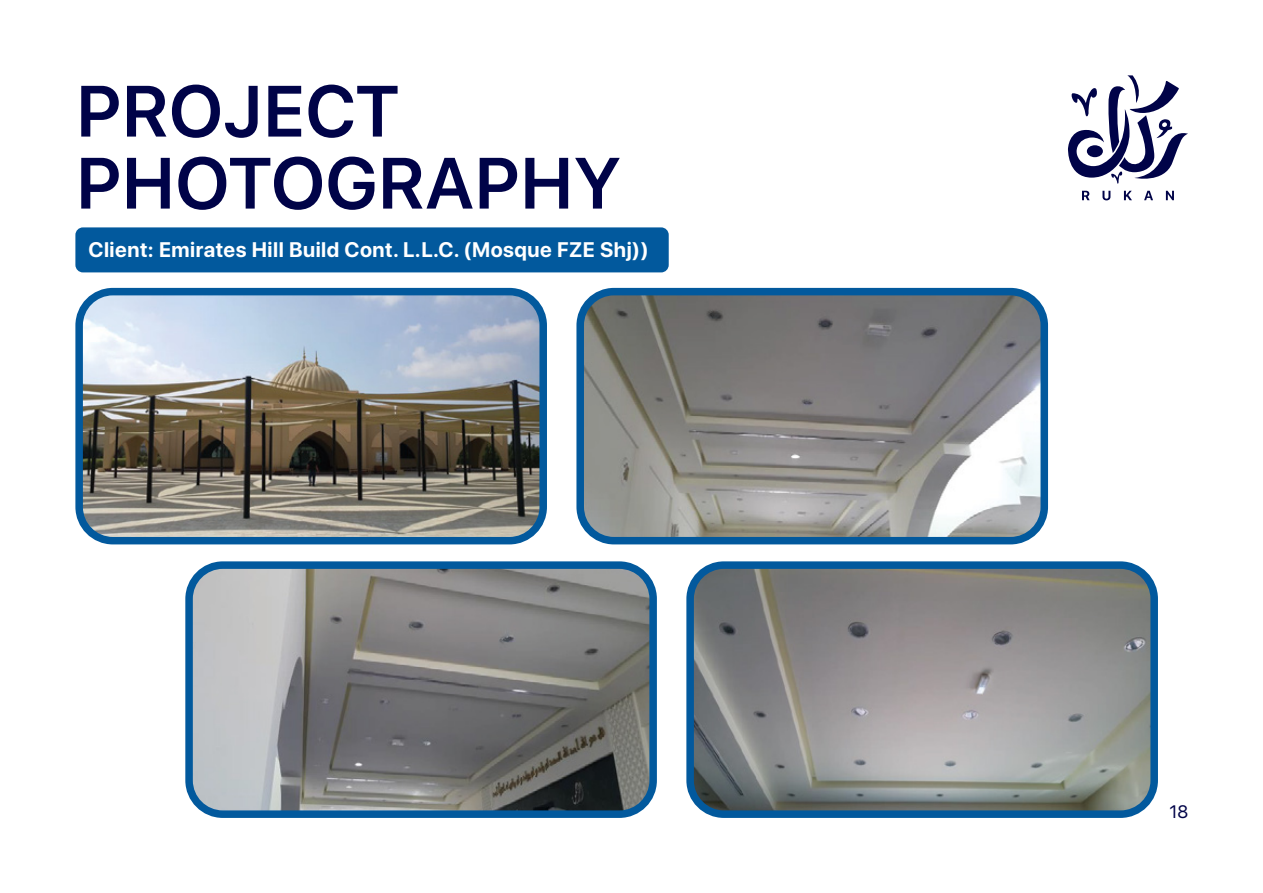
<style>
.page{position:relative;width:1263px;height:893px;background:#fff}
.page>*{position:absolute;margin:0;border:0;box-sizing:border-box;transform-origin:0 0}
.t1{font:600 72px/72px "SF Pro Text";letter-spacing:-.025em;color:#000348}
.t2{font:700 21px "SF Pro Display";letter-spacing:.025em;color:#fff}
.t3{font:18px "SF Pro Display";color:#000348}
</style>
<div class="page">
<div style="left:75px;top:227px;width:594px;height:45px;background:#02599d;border-radius:8px"></div>
<div style="left:75px;top:288px;width:472px;height:256px;background:#02599d;border-radius:38px"></div>
<img style="left:83px;top:295px;width:456px;height:242px">
<div style="left:576px;top:288px;width:472px;height:256px;background:#02599d;border-radius:38px"></div>
<img style="left:584px;top:295px;width:456px;height:242px">
<div style="left:185px;top:561px;width:472px;height:257px;background:#02599d;border-radius:38px"></div>
<img style="left:193px;top:569px;width:456px;height:241px">
<div style="left:686px;top:561px;width:472px;height:257px;background:#02599d;border-radius:38px"></div>
<img style="left:694px;top:569px;width:456px;height:241px">
<svg style="left:1082px;top:191px;width:7px;height:9px"></svg>
<svg style="left:1102px;top:191px;width:8px;height:9px"></svg>
<svg style="left:1124px;top:191px;width:8px;height:9px"></svg>
<svg style="left:1144px;top:191px;width:9px;height:9px"></svg>
<svg style="left:1166px;top:191px;width:8px;height:9px"></svg>
<svg style="left:1068px;top:75px;width:120px;height:109px"></svg>
<h1 class="t1" style="left:75px;top:79px;width:549px">PROJECT<br>PHOTOGRAPHY</h1>
<p class="t2" style="left:89px;top:237px;width:562px">Client: Emirates Hill Build Cont. L.L.C. (Mosque FZE Shj))</p>
<p class="t3" style="left:1169px;top:798px;width:20px">18</p>
</div>
